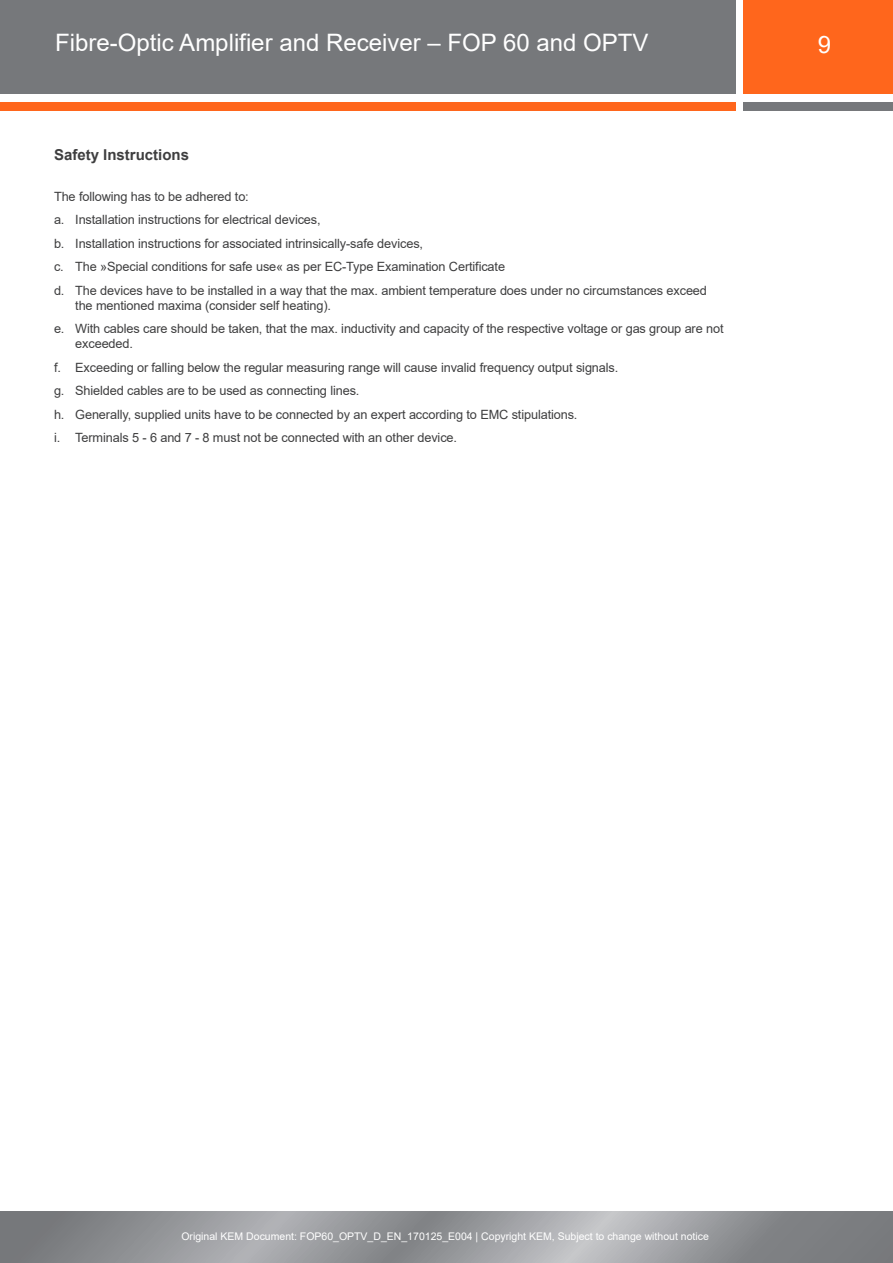
<style>
.page{position:relative;width:893px;height:1263px;background:#fff}
.page>*{position:absolute;margin:0;border:0;box-sizing:border-box;transform-origin:0 0}
.t1{font:24px "Arial";color:#fff}
.KEM_H1_text_grey{font:700 15px "Arial";color:#3e3e3f}
.KEM_text_left_grey{font:12.75px/15px "Arial";letter-spacing:-.01em;color:#3e3e3f}
.t2{font:10.5px "Arial";color:#fff}
</style>
<div class="page">
<div style="left:743px;top:0;width:150px;height:94px;background:#ff661c"></div>
<div style="left:0;top:0;width:736px;height:94px;background:#76787b"></div>
<div style="left:743px;top:102px;width:150px;height:9px;background:#76787b"></div>
<div style="left:0;top:102px;width:736px;height:9px;background:#ff661c"></div>
<svg style="left:0;top:1212px;width:893px;height:51px;background:#95969a"></svg>
<h1 class="t1" style="left:55px;top:27px;width:595px">Fibre-Optic Amplifier and Receiver – FOP 60 and OPTV</h1>
<h1 class="t1" style="left:818px;top:28px;width:15px">9</h1>
<p class="KEM_H1_text_grey" style="left:54px;top:144px;width:137px">Safety Instructions</p>
<p class="KEM_text_left_grey" style="left:54px;top:189px;width:196px">The following has to be adhered to:</p>
<p class="KEM_text_left_grey" style="left:54px;top:212px;width:268px">a. Installation instructions for electrical devices,</p>
<p class="KEM_text_left_grey" style="left:54px;top:236px;width:371px">b. Installation instructions for associated intrinsically-safe devices,</p>
<p class="KEM_text_left_grey" style="left:54px;top:259px;width:453px">c. The »Special conditions for safe use« as per EC-Type Examination Certificate</p>
<p class="KEM_text_left_grey" style="left:75px;top:283px;width:633px;text-indent:-21px">d. The devices have to be installed in a way that the max. ambient temperature does under no circumstances exceed the mentioned maxima (consider self heating).</p>
<p class="KEM_text_left_grey" style="left:75px;top:321px;width:650px;text-indent:-21px">e. With cables care should be taken, that the max. inductivity and capacity of the respective voltage or gas group are not exceeded.</p>
<p class="KEM_text_left_grey" style="left:54px;top:360px;width:566px">f. Exceeding or falling below the regular measuring range will cause invalid frequency output signals.</p>
<p class="KEM_text_left_grey" style="left:54px;top:383px;width:307px">g. Shielded cables are to be used as connecting lines.</p>
<p class="KEM_text_left_grey" style="left:54px;top:407px;width:525px">h. Generally, supplied units have to be connected by an expert according to EMC stipulations.</p>
<p class="KEM_text_left_grey" style="left:54px;top:430px;width:405px">i. Terminals 5 - 6 and 7 - 8 must not be connected with an other device.</p>
<p class="t2" style="left:181px;top:1229px;width:529px">Original KEM Document: FOP60_OPTV_D_EN_170125_E004 | Copyright KEM, Subject to change without notice</p>
</div>
